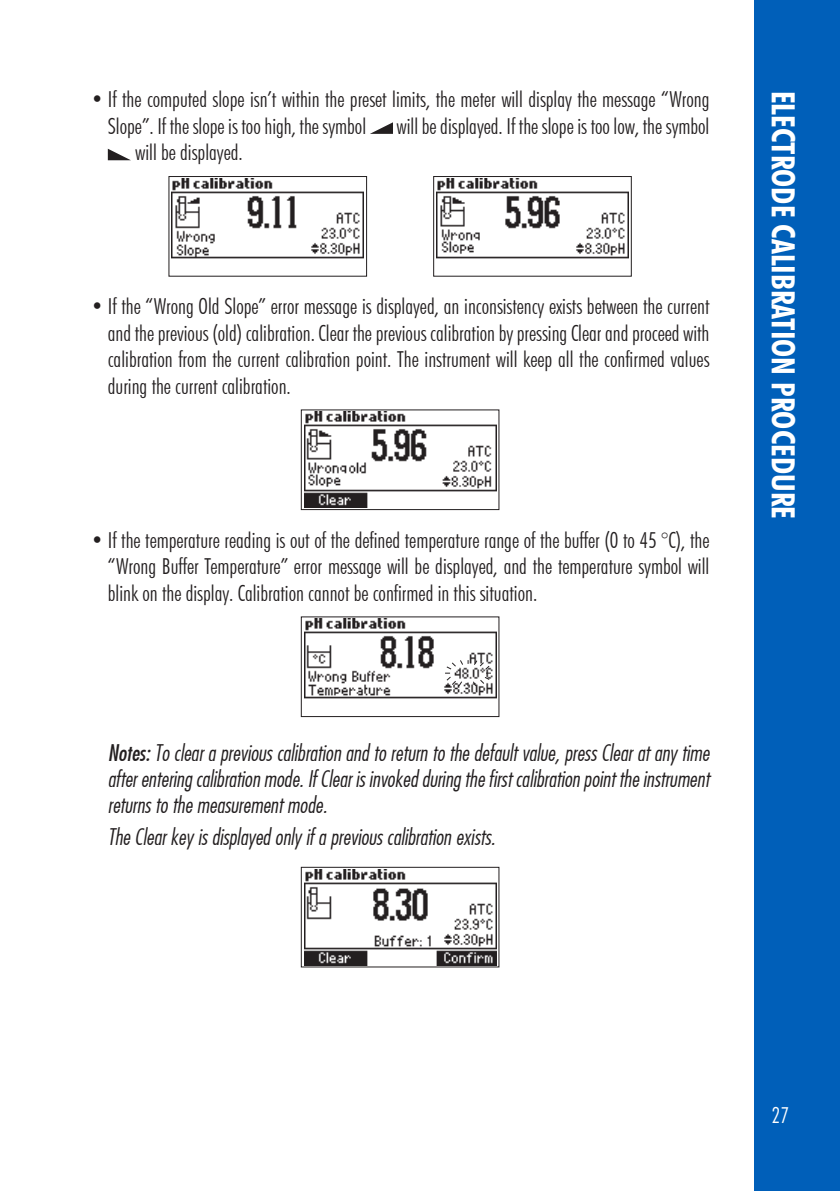
<style>
.page{position:relative;width:840px;height:1191px;background:#fff}
.page>*{position:absolute;margin:0;border:0;box-sizing:border-box;transform-origin:0 0}
.t1{font:700 condensed 32px "Futura BT";color:#fff}
.t2{font:300 condensed 22px/26.4px "Futura BT";color:#231f20;text-align:justify}
.t3{font:22px/26.4px "Futura Lt Cn BT Italic";color:#231f20;text-align:justify}
.t4{font:300 condensed 22px "Futura BT";color:#fff}
.s1{font-family:"Futura Md Cn BT Italic"}
</style>
<div class="page">
<div style="left:754px;top:0;width:85px;height:1191px;background:#005fb9"></div>
<svg style="left:370px;top:122px;width:23px;height:12px"></svg>
<svg style="left:108px;top:149px;width:22px;height:11px"></svg>
<svg style="left:168px;top:176px;width:199px;height:101px"></svg>
<svg style="left:433px;top:176px;width:199px;height:101px"></svg>
<svg style="left:300px;top:409px;width:199px;height:101px"></svg>
<svg style="left:300px;top:866px;width:199px;height:102px"></svg>
<svg style="left:300px;top:616px;width:199px;height:101px"></svg>
<p class="t2" style="left:108px;top:86px;width:602px;text-indent:-17px">• If the computed slope isn’t within the preset limits, the meter will display the message “Wrong<br>Slope”. If the slope is too high, the symbol</p>
<p class="t2" style="left:396px;top:113px;width:314px">will be displayed. If the slope is too low, the symbol</p>
<p class="t2" style="left:135px;top:139px;width:109px">will be displayed.</p>
<p class="t2" style="left:108px;top:293px;width:603px;text-indent:-17px">• If the “Wrong Old Slope” error message is displayed, an inconsistency exists between the current and the previous (old) calibration. Clear the previous calibration by pressing Clear and proceed with calibration from the current calibration point. The instrument will keep all the confirmed values during the current calibration.</p>
<p class="t2" style="left:108px;top:526px;width:602px;text-indent:-17px">• If the temperature reading is out of the defined temperature range of the buffer (0 to 45 °C), the “Wrong Buffer Temperature” error message will be displayed, and the temperature symbol will blink on the display. Calibration cannot be confirmed in this situation.</p>
<p class="t3" style="left:108px;top:739px;width:603px"><span class="s1">Notes:</span> To clear a previous calibration and to return to the default value, press Clear at any time after entering calibration mode. If Clear is invoked during the first calibration point the instrument returns to the measurement mode.</p>
<p class="t3" style="left:108px;top:823px;width:389px">The Clear key is displayed only if a previous calibration exists.</p>
<h1 class="t1" style="left:802px;top:91px;width:426px;rotate:90deg">Electrode Calibration Procedure</h1>
<p class="t4" style="left:771px;top:1101px;width:19px">27</p>
</div>
